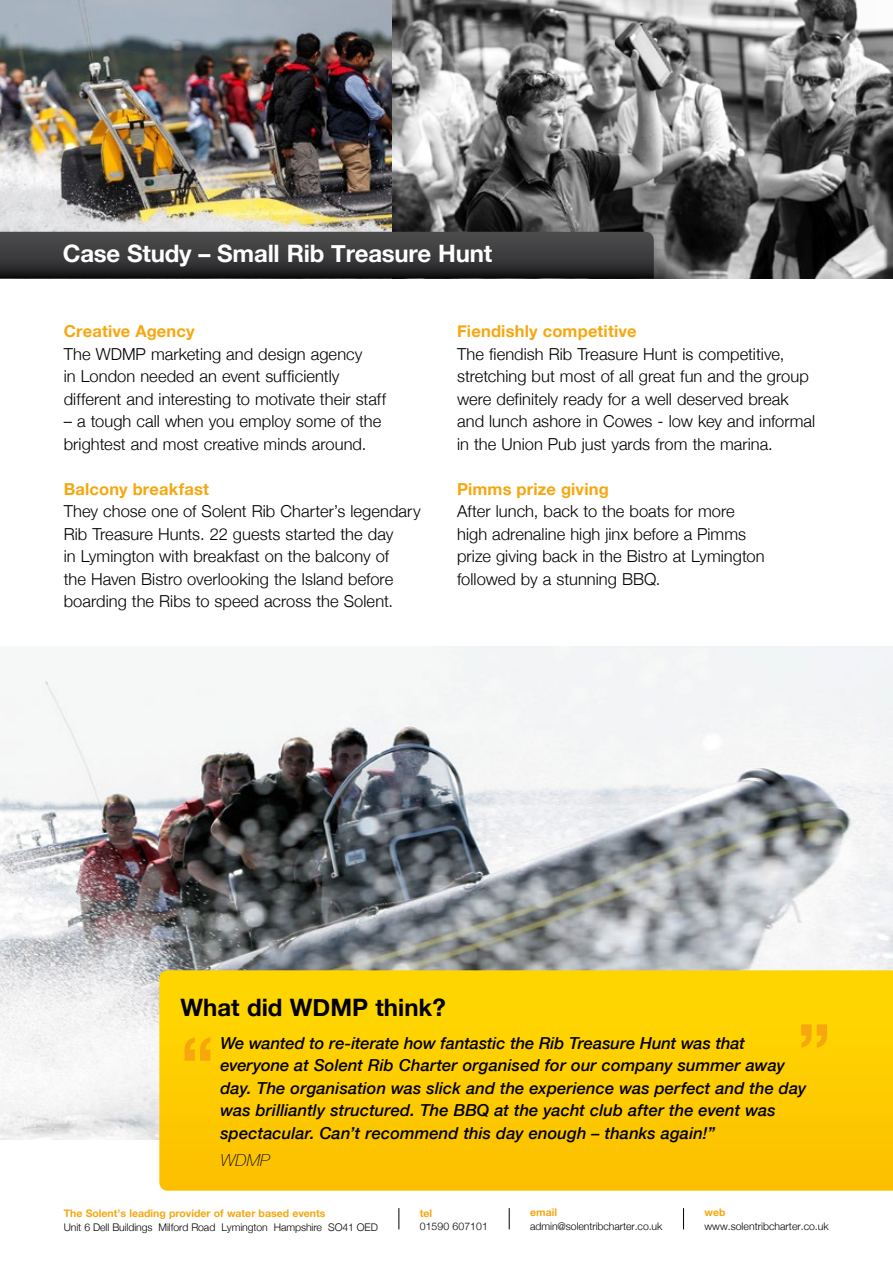
<style>
.page{position:relative;width:893px;height:1263px;background:#fff}
.page>*{position:absolute;margin:0;border:0;box-sizing:border-box;transform-origin:0 0}
.t1{font:700 72.75px "Helvetica Neue";color:#f6a710}
.t2{font:700 24px "Helvetica Neue";letter-spacing:-.01em;color:#fff}
.t3{font:700 24px "Helvetica Neue";color:#000}
.t4{font:300 16.5px/22.5px "Helvetica Neue";color:#000}
.t5{font:italic 500 16.5px/22.5px "Helvetica Neue";letter-spacing:.005em;color:#000}
.t6{font:700 16.5px "Helvetica Neue";letter-spacing:.01em;color:#f6a710}
.t7{font:italic 100 16.5px "Helvetica Neue";color:#000}
.t8{font:300 10.5px "Helvetica Neue";letter-spacing:-.005em;color:#000}
.t9{font:700 10.5px "Helvetica Neue";color:#f6a710}
</style>
<div class="page">
<img style="left:0;top:0;width:893px;height:278px">
<svg style="left:0;top:232px;width:654px;height:47px;background:#373638"></svg>
<svg style="left:398px;top:1208px;width:1px;height:21px"></svg>
<svg style="left:509px;top:1208px;width:1px;height:21px"></svg>
<svg style="left:683px;top:1208px;width:1px;height:21px"></svg>
<img style="left:0;top:647px;width:893px;height:493px">
<svg style="left:159px;top:970px;width:734px;height:221px;background:#fdcc00"></svg>
<h2 class="t2" style="left:63px;top:235px;width:431px">Case Study – Small Rib Treasure Hunt</h2>
<p class="t6" style="left:64px;top:318px;width:132px">Creative Agency</p>
<p class="t4" style="left:64px;top:341px;width:324px">The WDMP marketing and design agency<br>in London needed an event sufficiently different and interesting to motivate their staff</p>
<p class="t4" style="left:64px;top:409px;width:319px">– a tough call when you employ some of the brightest and most creative minds around.</p>
<p class="t6" style="left:64px;top:476px;width:147px">Balcony breakfast</p>
<p class="t4" style="left:64px;top:499px;width:358px">They chose one of Solent Rib Charter’s legendary Rib Treasure Hunts. 22 guests started the day<br>in Lymington with breakfast on the balcony of<br>the Haven Bistro overlooking the Island before boarding the Ribs to speed across the Solent.</p>
<p class="t6" style="left:457px;top:318px;width:181px">Fiendishly competitive</p>
<p class="t4" style="left:457px;top:341px;width:360px">The fiendish Rib Treasure Hunt is competitive, stretching but most of all great fun and the group were definitely ready for a well deserved break and lunch ashore in Cowes - low key and informal in the Union Pub just yards from the marina.</p>
<p class="t6" style="left:457px;top:476px;width:153px">Pimms prize giving</p>
<p class="t4" style="left:457px;top:499px;width:309px">After lunch, back to the boats for more high adrenaline high jinx before a Pimms prize giving back in the Bistro at Lymington followed by a stunning BBQ.</p>
<h2 class="t3" style="left:181px;top:988px;width:267px">What did WDMP think?</h2>
<h1 class="t1" style="left:181px;top:1006px;width:35px">“</h1>
<h1 class="t1" style="left:831px;top:1079px;width:35px;rotate:-180deg">“</h1>
<p class="t5" style="left:220px;top:1031px;width:587px">We wanted to re-iterate how fantastic the Rib Treasure Hunt was that everyone at Solent Rib Charter organised for our company summer away day. The organisation was slick and the experience was perfect and the day was brilliantly structured. The BBQ at the yacht club after the event was spectacular. Can’t recommend this day enough – thanks again!”</p>
<p class="t7" style="left:220px;top:1147px;width:51px">WDMP</p>
<p class="t9" style="left:64px;top:1205px;width:263px">The Solent’s leading provider of water based events</p>
<p class="t8" style="left:64px;top:1218px;width:316px">Unit 6 Dell Buildings Milford Road Lymington Hampshire SO41 OED</p>
<p class="t9" style="left:420px;top:1205px;width:14px">tel</p>
<p class="t8" style="left:420px;top:1218px;width:70px">01590 607101</p>
<p class="t9" style="left:530px;top:1204px;width:28px">email</p>
<p class="t8" style="left:530px;top:1217px;width:134px">admin@solentribcharter.co.uk</p>
<p class="t9" style="left:704px;top:1204px;width:22px">web</p>
<p class="t8" style="left:704px;top:1217px;width:126px">www.solentribcharter.co.uk</p>
</div>
